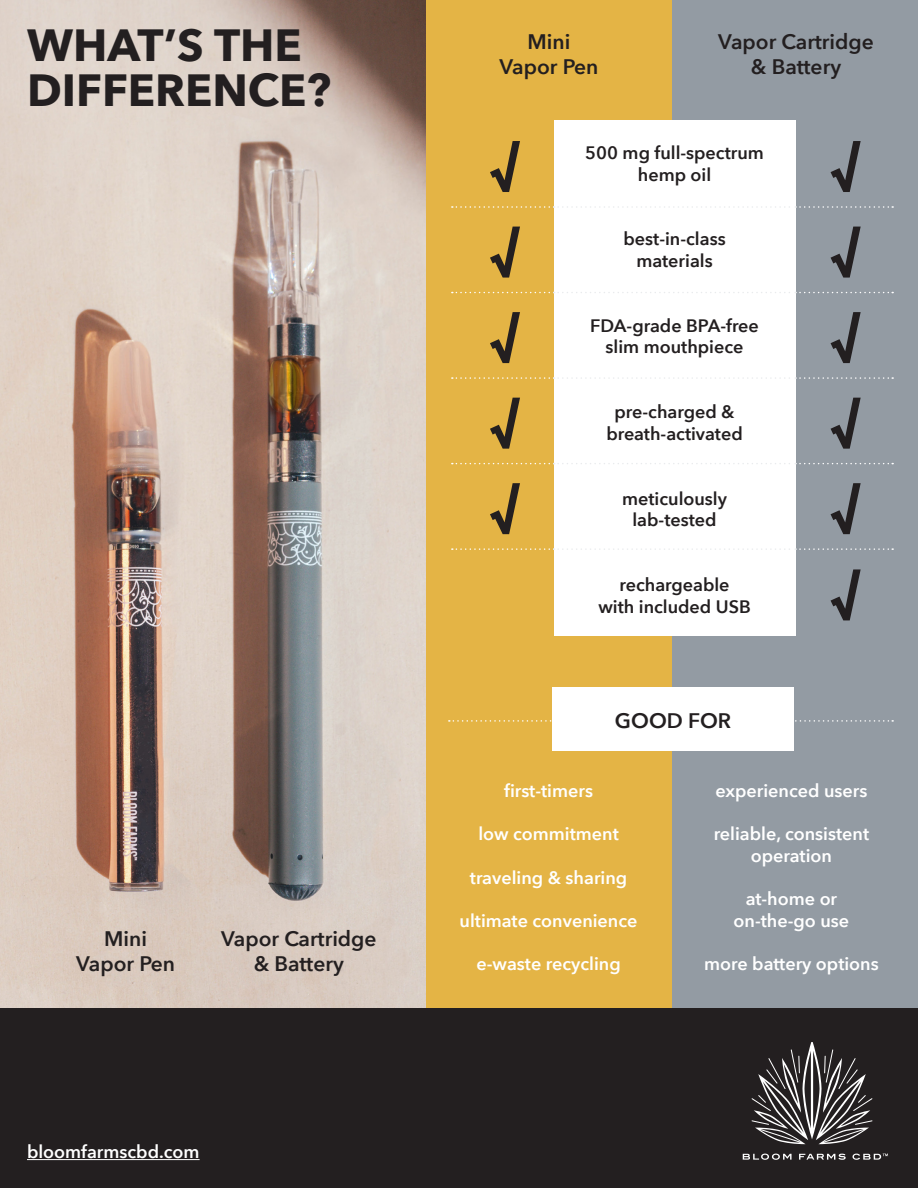
<style>
.page{position:relative;width:918px;height:1188px;background:#fff}
.page>*{position:absolute;margin:0;border:0;box-sizing:border-box;transform-origin:0 0}
.t1{font:700 51px "Avenir Next";color:#231f20}
.t2{font:700 45px/45px "Avenir Next";color:#231f20}
.t3{font:600 21px/25.2px "Avenir Next";color:#231f20;text-align:center}
.t4{font:600 18px/21.6px "Avenir Next";color:#fff;text-align:center}
.t5{font:600 18px/21.6px "Avenir Next";color:#231f20;text-align:center}
</style>
<div class="page">
<div style="left:426px;top:0;width:246px;height:1188px;background:#e4b445"></div>
<div style="left:672px;top:0;width:246px;height:1188px;background:#939ba3"></div>
<div style="left:554px;top:121px;width:242px;height:515px;background:#fff"></div>
<img style="left:0;top:0;width:426px;height:1009px">
<svg style="left:449px;top:720px;width:444px;height:2px"></svg>
<svg style="left:452px;top:292px;width:441px;height:1px"></svg>
<svg style="left:452px;top:377px;width:441px;height:2px"></svg>
<svg style="left:452px;top:463px;width:441px;height:1px"></svg>
<svg style="left:452px;top:206px;width:441px;height:2px"></svg>
<svg style="left:452px;top:548px;width:441px;height:2px"></svg>
<div style="left:552px;top:687px;width:242px;height:63px;background:#fff"></div>
<div style="left:0;top:1009px;width:918px;height:179px;background:#231f20"></div>
<svg style="left:752px;top:1043px;width:120px;height:101px"></svg>
<svg style="left:743px;top:1154px;width:49px;height:6px"></svg>
<svg style="left:799px;top:1154px;width:47px;height:6px"></svg>
<svg style="left:853px;top:1154px;width:35px;height:6px"></svg>
<hr style="left:27px;top:1159px;width:173px;height:1px;background:#fff">
<p class="t2" style="left:27px;top:22px;width:306px">WHAT’S THE<br>DIFFERENCE?</p>
<p class="t3" style="left:499px;top:28px;width:101px">Mini<br>Vapor Pen</p>
<p class="t3" style="left:718px;top:28px;width:157px">Vapor Cartridge &amp; Battery</p>
<p class="t3" style="left:76px;top:926px;width:101px">Mini<br>Vapor Pen</p>
<p class="t3" style="left:221px;top:926px;width:157px">Vapor Cartridge &amp; Battery</p>
<p class="t4" style="left:27px;top:1141px;width:174px">bloomfarmscbd.com</p>
<p class="t1" style="left:491px;top:119px;width:31px">√</p>
<p class="t1" style="left:491px;top:205px;width:31px">√</p>
<p class="t1" style="left:491px;top:290px;width:31px">√</p>
<p class="t1" style="left:491px;top:376px;width:31px">√</p>
<p class="t1" style="left:491px;top:461px;width:31px">√</p>
<p class="t5" style="left:585px;top:141px;width:180px">500 mg full-spectrum hemp oil</p>
<p class="t5" style="left:623px;top:228px;width:104px">best-in-class materials</p>
<p class="t5" style="left:590px;top:314px;width:170px">FDA-grade BPA-free slim mouthpiece</p>
<p class="t5" style="left:606px;top:401px;width:138px">pre-charged &amp; breath-activated</p>
<p class="t5" style="left:622px;top:487px;width:106px">meticulously lab-tested</p>
<p class="t5" style="left:620px;top:573px;width:112px">rechargeable</p>
<p class="t5" style="left:598px;top:595px;width:154px">with included USB</p>
<p class="t3" style="left:615px;top:708px;width:118px">GOOD FOR</p>
<p class="t1" style="left:831px;top:119px;width:31px">√</p>
<p class="t1" style="left:831px;top:205px;width:31px">√</p>
<p class="t1" style="left:831px;top:290px;width:31px">√</p>
<p class="t1" style="left:831px;top:376px;width:31px">√</p>
<p class="t1" style="left:831px;top:461px;width:31px">√</p>
<p class="t1" style="left:831px;top:548px;width:31px">√</p>
<p class="t4" style="left:504px;top:780px;width:90px">first-timers</p>
<p class="t4" style="left:478px;top:823px;width:142px">low commitment</p>
<p class="t4" style="left:470px;top:866px;width:159px">traveling &amp; sharing</p>
<p class="t4" style="left:460px;top:909px;width:179px">ultimate convenience</p>
<p class="t4" style="left:476px;top:952px;width:146px">e-waste recycling</p>
<p class="t4" style="left:715px;top:780px;width:154px">experienced users</p>
<p class="t4" style="left:714px;top:823px;width:157px">reliable, consistent operation</p>
<p class="t4" style="left:734px;top:888px;width:117px">at-home or on-the-go use</p>
<p class="t4" style="left:704px;top:952px;width:176px">more battery options</p>
</div>
